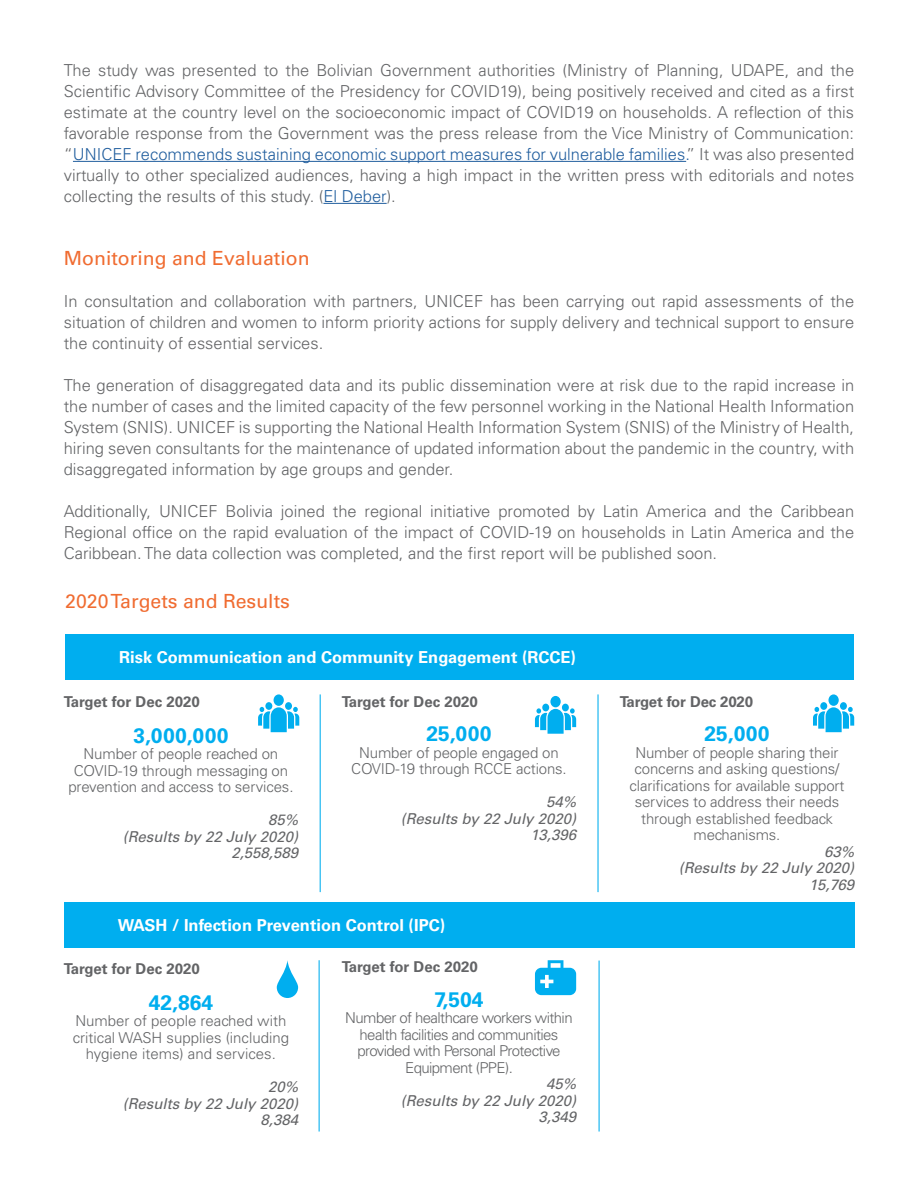
<style>
.page{position:relative;width:918px;height:1188px;background:#fff}
.page>*{position:absolute;margin:0;border:0;box-sizing:border-box;transform-origin:0 0}
.t1{font:700 21px "Univers LT Std";letter-spacing:.02em;color:#00aeef}
.t2{font:19.5px "Univers LT Std";color:#f06c31}
.t3{font:300 16.5px/21px "Univers LT Std";color:#636466;text-align:justify}
.t4{font:700 16.5px "Univers LT Std";color:#fff}
.t5{font:300 15px/16.5px "Univers LT Std";letter-spacing:-.01em;color:#636466;text-align:center}
.t6{font:italic 15px/16.5px "Univers LT Std";color:#636466;text-align:right}
.t7{font:300 15px/16.5px "Univers LT Std";letter-spacing:-.04em;color:#636466;text-align:center}
.t8{font:700 15px "Univers LT Std";color:#636466}
.s1{color:#215e9e}
</style>
<div class="page">
<hr style="left:73px;top:161px;width:613px;height:1px;background:#215e9e">
<hr style="left:323px;top:203px;width:64px;height:1px;background:#215e9e">
<hr style="left:320px;top:694px;width:1px;height:198px;background:#00aeef">
<hr style="left:597px;top:694px;width:2px;height:198px;background:#00aeef">
<div style="left:65px;top:634px;width:789px;height:46px;background:#00aeef"></div>
<hr style="left:319px;top:960px;width:1px;height:172px;background:#00aeef">
<div style="left:64px;top:902px;width:790px;height:46px;background:#00aeef"></div>
<svg style="left:277px;top:960px;width:21px;height:38px"></svg>
<svg style="left:258px;top:694px;width:41px;height:38px"></svg>
<svg style="left:535px;top:696px;width:41px;height:38px"></svg>
<svg style="left:535px;top:960px;width:41px;height:35px"></svg>
<svg style="left:813px;top:694px;width:41px;height:38px"></svg>
<hr style="left:599px;top:961px;width:1px;height:171px;background:#00aeef">
<p class="t3" style="left:64px;top:59px;width:792px">The study was presented to the Bolivian Government authorities (Ministry of Planning, UDAPE, and the Scientific Advisory Committee of the Presidency for COVID19), being positively received and cited as a first estimate at the country level on the socioeconomic impact of COVID19 on households. A reflection of this favorable response from the Government was the press release from the Vice Ministry of Communication: “<span class="s1">UNICEF recommends sustaining economic support measures for vulnerable families.</span>” It was also presented virtually to other specialized audiences, having a high impact in the written press with editorials and notes collecting the results of this study. (<span class="s1">El Deber</span>).</p>
<p class="t2" style="left:64px;top:246px;width:247px">Monitoring and Evaluation</p>
<p class="t3" style="left:64px;top:290px;width:792px">In consultation and collaboration with partners, UNICEF has been carrying out rapid assessments of the situation of children and women to inform priority actions for supply delivery and technical support to ensure the continuity of essential services.</p>
<p class="t3" style="left:64px;top:374px;width:792px">The generation of disaggregated data and its public dissemination were at risk due to the rapid increase in the number of cases and the limited capacity of the few personnel working in the National Health Information System (SNIS). UNICEF is supporting the National Health Information System (SNIS) of the Ministry of Health, hiring seven consultants for the maintenance of updated information about the pandemic in the country, with disaggregated information by age groups and gender.</p>
<p class="t3" style="left:64px;top:500px;width:792px">Additionally, UNICEF Bolivia joined the regional initiative promoted by Latin America and the Caribbean Regional office on the rapid evaluation of the impact of COVID-19 on households in Latin America and the Caribbean. The data collection was completed, and the first report will be published soon.</p>
<p class="t2" style="left:65px;top:590px;width:226px">2020 Targets and Results</p>
<p class="t4" style="left:119px;top:647px;width:458px">Risk Communication and Community Engagement (RCCE)</p>
<p class="t8" style="left:342px;top:693px;width:137px">Target for Dec 2020</p>
<p class="t1" style="left:426px;top:722px;width:67px">25,000</p>
<p class="t5" style="left:351px;top:744px;width:217px">Number of people engaged on<br>COVID-19 through RCCE actions.</p>
<p class="t6" style="left:401px;top:794px;width:177px">54%<br>(Results by 22 July 2020)<br>13,396</p>
<p class="t8" style="left:64px;top:693px;width:137px">Target for Dec 2020</p>
<p class="t1" style="left:133px;top:723px;width:97px">3,000,000</p>
<p class="t5" style="left:68px;top:746px;width:227px">Number of people reached on<br>COVID-19 through messaging on prevention and access to services.</p>
<p class="t6" style="left:123px;top:812px;width:177px">85%<br>(Results by 22 July 2020)<br>2,558,589</p>
<p class="t4" style="left:118px;top:916px;width:329px">WASH / Infection Prevention Control (IPC)</p>
<p class="t8" style="left:64px;top:960px;width:137px">Target for Dec 2020</p>
<p class="t1" style="left:149px;top:990px;width:66px">42,864</p>
<p class="t5" style="left:73px;top:1013px;width:218px">Number of people reached with critical WASH supplies (including hygiene items) and services.</p>
<p class="t6" style="left:123px;top:1079px;width:177px">20%<br>(Results by 22 July 2020)<br>8,384</p>
<p class="t8" style="left:342px;top:958px;width:137px">Target for Dec 2020</p>
<p class="t1" style="left:435px;top:987px;width:50px">7,504</p>
<p class="t7" style="left:345px;top:1010px;width:229px">Number of healthcare workers within health facilities and communities provided with Personal Protective<br>Equipment (PPE).</p>
<p class="t6" style="left:401px;top:1076px;width:177px">45%<br>(Results by 22 July 2020)<br>3,349</p>
<p class="t8" style="left:620px;top:693px;width:135px">Target for Dec 2020</p>
<p class="t1" style="left:705px;top:722px;width:67px">25,000</p>
<p class="t5" style="left:630px;top:744px;width:216px">Number of people sharing their concerns and asking questions/ clarifications for available support services to address their needs through established feedback mechanisms.</p>
<p class="t6" style="left:679px;top:843px;width:177px">63%<br>(Results by 22 July 2020)<br>15,769</p>
</div>
